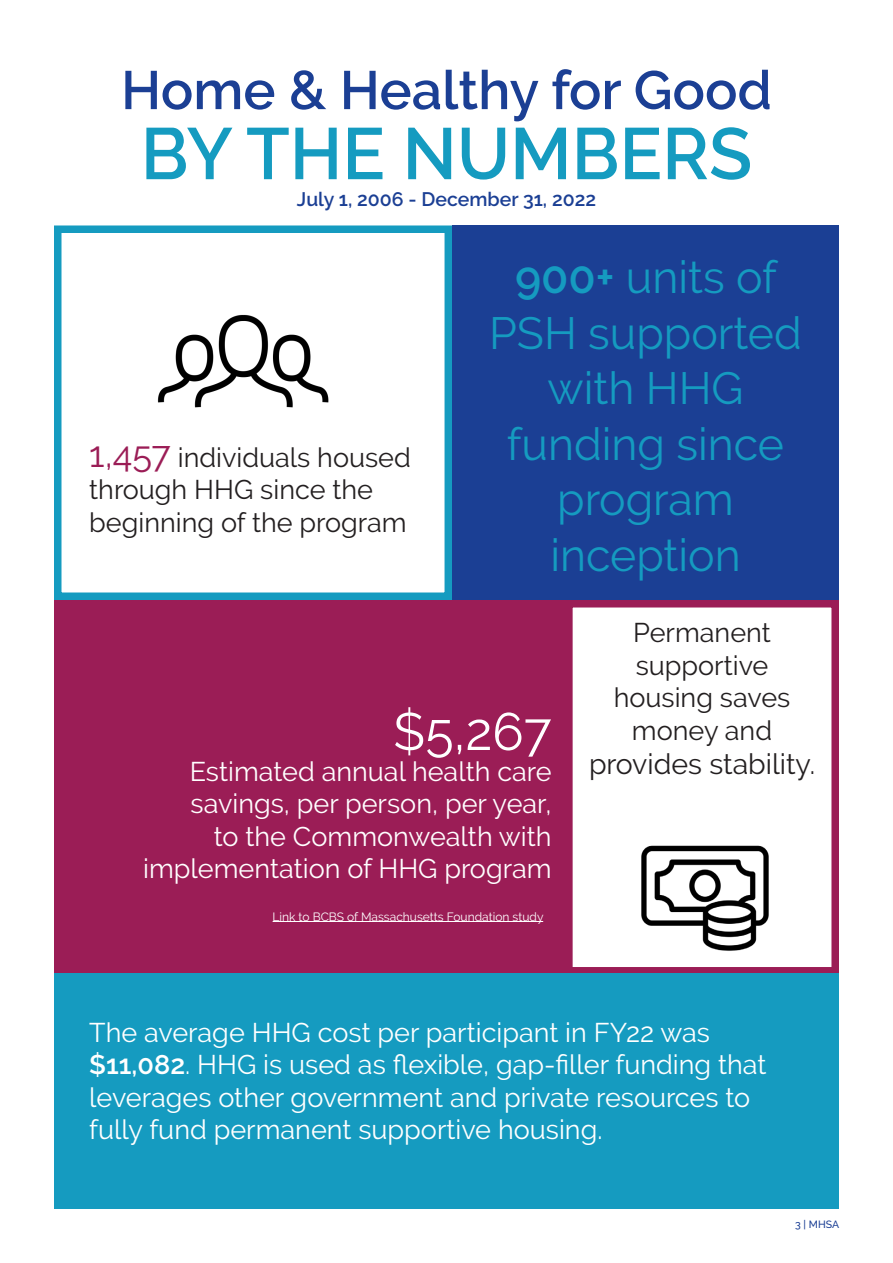
<style>
.page{position:relative;width:893px;height:1263px;background:#fff}
.page>*{position:absolute;margin:0;border:0;box-sizing:border-box;transform-origin:0 0}
.t1{font:600 72.6px "Raleway";color:#159bc0}
.t2{font:600 54px "Raleway";color:#1b3f94}
.t3{font:52.5px "Raleway";color:#fff}
.t4{font:45px/55.5px "Raleway";color:#159bc0;text-align:center}
.t5{font:28.5px "Raleway";color:#231f20}
.t6{font:27px/32.4px "Raleway";color:#fff}
.t7{font:27px/32.4px "Raleway";color:#231f20}
.t8{font:600 19.5px "Raleway";color:#1b3f94}
.t9{font:12px "Raleway";color:#fff}
.Footer_Page_Numbers{font:500 10.5px "Raleway";color:#1b3f94}
.s1{font-size:36px;color:#9b1d56}
.s2{font-weight:600}
</style>
<div class="page">
<div style="left:54px;top:225px;width:398px;height:375px;border:8px solid #159bc0"></div>
<div style="left:452px;top:225px;width:387px;height:378px;background:#1b3f94"></div>
<div style="left:54px;top:600px;width:511px;height:373px;background:#9b1d56"></div>
<div style="left:565px;top:600px;width:274px;height:374px;border:8px solid #9b1d56"></div>
<div style="left:54px;top:973px;width:785px;height:236px;background:#159bc0"></div>
<img style="left:157px;top:314px;width:172px;height:94px">
<img style="left:641px;top:845px;width:128px;height:106px">
<hr style="left:273px;top:921px;width:270px;height:1px;background:#fff">
<p class="t2" style="left:121px;top:59px;width:652px">Home &amp; Healthy for Good</p>
<p class="t1" style="left:141px;top:112px;width:613px">BY THE NUMBERS</p>
<p class="t8" style="left:297px;top:188px;width:301px">July 1, 2006 - December 31, 2022</p>
<p class="t7" style="left:89px;top:441px;width:323px"><span class="s1">1,457</span> individuals housed through HHG since the beginning of the program</p>
<p class="t4" style="left:489px;top:249px;width:314px"><span class="s2">900+</span> units of<br>PSH supported with HHG</p>
<p class="t4" style="left:507px;top:416px;width:279px">funding since program inception</p>
<p class="t3" style="left:393px;top:701px;width:160px">$5,267</p>
<p class="t6" style="left:143px;top:755px;width:410px;text-align:right">Estimated annual health care savings, per person, per year,<br>to the Commonwealth with implementation of HHG program</p>
<p class="t9" style="left:273px;top:909px;width:272px">Link to BCBS of Massachusetts Foundation study</p>
<p class="t7" style="left:633px;top:617px;width:139px">Permanent</p>
<p class="t7" style="left:636px;top:649px;width:134px">supportive</p>
<p class="t7" style="left:614px;top:681px;width:178px">housing saves</p>
<p class="t7" style="left:632px;top:714px;width:142px">money and</p>
<p class="t5" style="left:589px;top:747px;width:228px">provides stability.</p>
<p class="t6" style="left:89px;top:1016px;width:679px">The average HHG cost per participant in FY22 was <span class="s2">$11,082</span>. HHG is used as flexible, gap-filler funding that leverages other government and private resources to fully fund permanent supportive housing.</p>
<p class="Footer_Page_Numbers" style="left:795px;top:1218px;width:46px">3 | MHSA</p>
</div>
